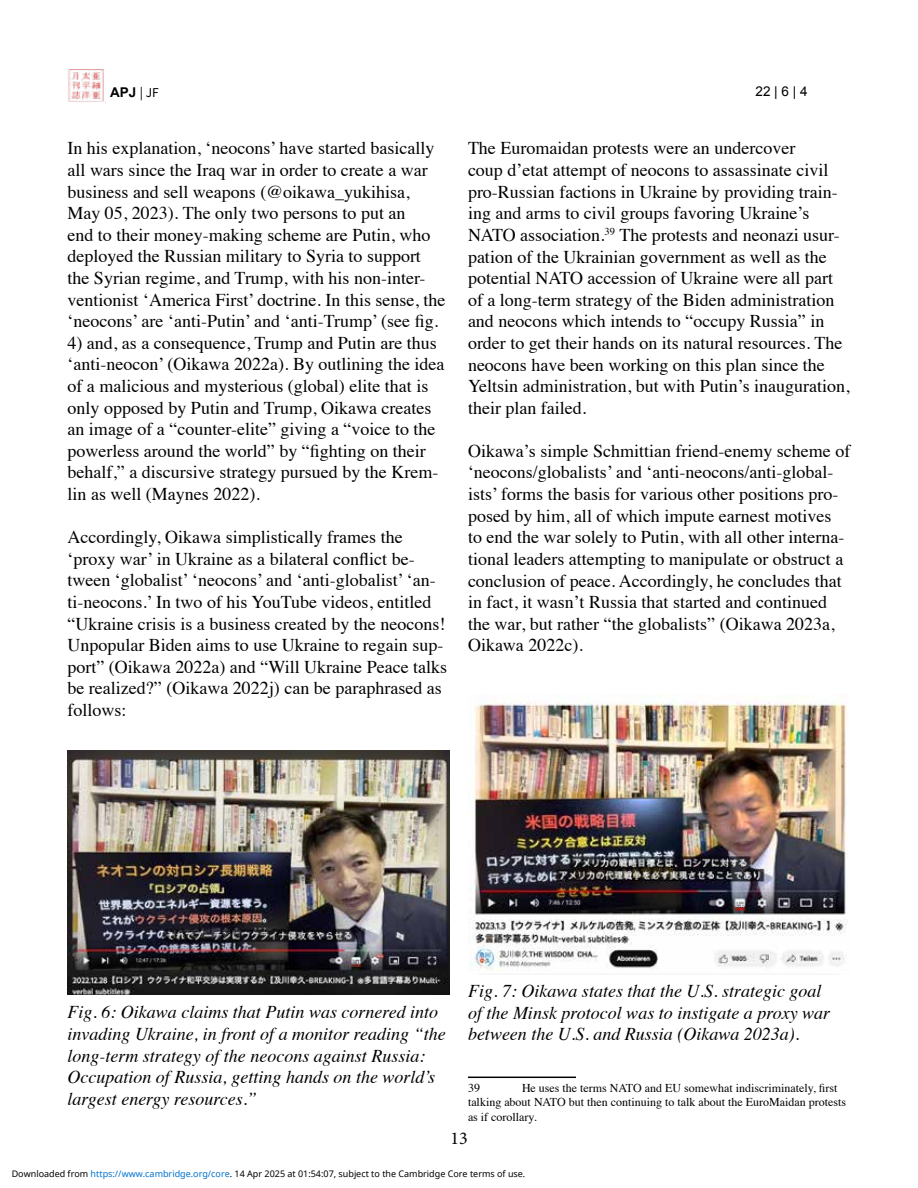
<style>
.page{position:relative;width:918px;height:1188px;background:#fff}
.page>*{position:absolute;margin:0;border:0;box-sizing:border-box;transform-origin:0 0}
.t1{font:18px/21.6px "Times";color:#000}
.t2{font:italic 18px/21.6px "Times";color:#000}
.t3{font:18px "Minion Pro";color:#000}
.t4{font:700 13.5px "Arial";color:#030000}
.t5{font:13.5px "Arial";color:#000101}
.t6{font:12px/14.4px "Times";color:#000}
.t7{font:9px "Noto Sans";color:#000}
.s1{font-family:"Source Sans 3";font-weight:400}
.s2{color:#0172cf}
</style>
<div class="page">
<img style="left:68px;top:69px;width:38px;height:34px">
<hr style="left:468px;top:1077px;width:108px;height:1px;background:#000">
<img style="left:68px;top:750px;width:382px;height:244px">
<img style="left:468px;top:694px;width:380px;height:277px">
<p class="t4" style="left:110px;top:84px;width:50px">APJ <span class="s1">| JF</span></p>
<p class="t5" style="left:756px;top:83px;width:54px">22 | 6 | 4</p>
<p class="t1" style="left:68px;top:136px;width:380px">In his explanation, ‘neocons’ have started basically all wars since the Iraq war in order to create a war business and sell weapons (@oikawa_yukihisa, May 05, 2023). The only two persons to put an<br>end to their money-making scheme are Putin, who deployed the Russian military to Syria to support the Syrian regime, and Trump, with his non-inter&shy;ventionist ‘America First’ doctrine. In this sense, the ‘neocons’ are ‘anti-Putin’ and ‘anti-Trump’ (see fig.</p>
<p class="t1" style="left:68px;top:331px;width:379px">4) and, as a consequence, Trump and Putin are thus ‘anti-neocon’ (Oikawa 2022a). By outlining the idea of a malicious and mysterious (global) elite that is only opposed by Putin and Trump, Oikawa creates an image of a “counter-elite” giving a “voice to the powerless around the world” by “fighting on their behalf,” a discursive strategy pursued by the Krem&shy;lin as well (Maynes 2022).</p>
<p class="t1" style="left:68px;top:525px;width:381px">Accordingly, Oikawa simplistically frames the ‘proxy war’ in Ukraine as a bilateral conflict be&shy;tween ‘globalist’ ‘neocons’ and ‘anti-globalist’ ‘an&shy;ti-neocons.’ In two of his YouTube videos, entitled “Ukraine crisis is a business created by the neocons!<br>Unpopular Biden aims to use Ukraine to regain sup&shy;port” (Oikawa 2022a) and “Will Ukraine Peace talks be realized?” (Oikawa 2022j) can be paraphrased as follows:</p>
<p class="t1" style="left:468px;top:136px;width:383px">The Euromaidan protests were an undercover<br>coup d’etat attempt of neocons to assassinate civil pro-Russian factions in Ukraine by providing train&shy;ing and arms to civil groups favoring Ukraine’s NATO association.<sup>39</sup> The protests and neonazi usur&shy;pation of the Ukrainian government as well as the potential NATO accession of Ukraine were all part of a long-term strategy of the Biden administration and neocons which intends to “occupy Russia” in order to get their hands on its natural resources. The neocons have been working on this plan since the Yeltsin administration, but with Putin’s inauguration, their plan failed.</p>
<p class="t1" style="left:468px;top:439px;width:384px">Oikawa’s simple Schmittian friend-enemy scheme of ‘neocons/globalists’ and ‘anti-neocons/anti-global&shy;ists’ forms the basis for various other positions pro&shy;posed by him, all of which impute earnest motives<br>to end the war solely to Putin, with all other interna&shy;tional leaders attempting to manipulate or obstruct a conclusion of peace. Accordingly, he concludes that in fact, it wasn’t Russia that started and continued the war, but rather “the globalists” (Oikawa 2023a, Oikawa 2022c).</p>
<p class="t2" style="left:68px;top:1001px;width:380px">Fig. 6: Oikawa claims that Putin was cornered into invading Ukraine, in front of a monitor reading “the long-term strategy of the neocons against Russia:<br>Occupation of Russia, getting hands on the world’s largest energy resources.”</p>
<p class="t2" style="left:468px;top:979px;width:364px">Fig. 7: Oikawa states that the U.S. strategic goal of the Minsk protocol was to instigate a proxy war between the U.S. and Russia (Oikawa 2023a).</p>
<p class="t6" style="left:468px;top:1079px;width:380px;text-indent:54px">He uses the terms NATO and EU somewhat indiscriminately, first talking about NATO but then continuing to talk about the EuroMaidan protests as if corollary.</p>
<p class="t6" style="left:468px;top:1079px;width:13px">39</p>
<p class="t3" style="left:450px;top:1126px;width:19px">13</p>
<p class="t7" style="left:12px;top:1168px;width:515px">Downloaded from <span class="s2">https://www.cambridge.org/core</span>. 14 Apr 2025 at 01:54:07, subject to the Cambridge Core terms of use.</p>
</div>
